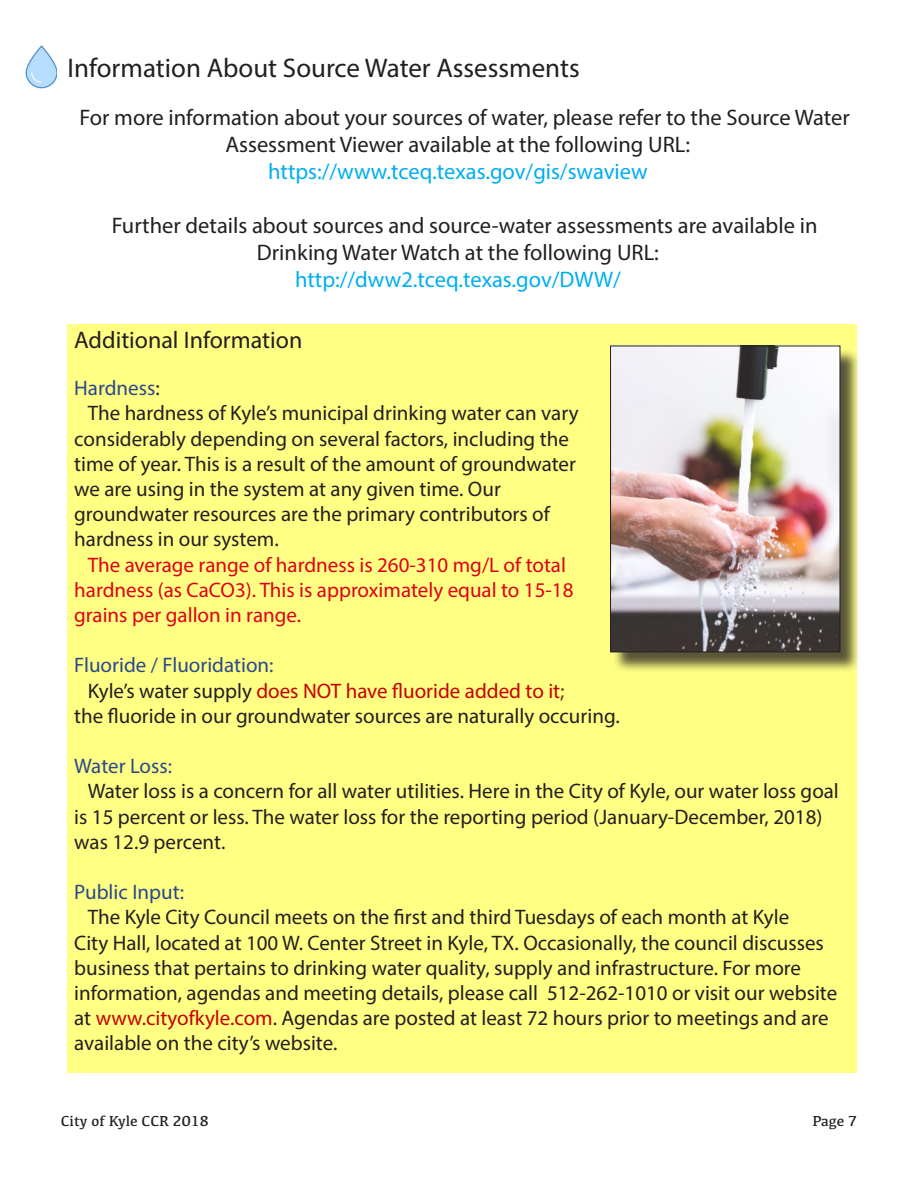
<style>
.page{position:relative;width:918px;height:1188px;background:#fff}
.page>*{position:absolute;margin:0;border:0;box-sizing:border-box;transform-origin:0 0}
.t1{font:27px "Myriad Pro";color:#231f20}
.t2{font:24px "Myriad Pro";color:#231f20}
.t3{font:22.5px "Myriad Pro";color:#231f20}
.t4{font:22.5px "Myriad Pro";color:#00aeef}
.t5{font:21px/25.2px "Myriad Pro";color:#231f20}
.t6{font:21px/25.2px "Myriad Pro";color:#e00017}
.t7{font:21px "Myriad Pro";color:#2a498c}
.t8{font:15px "Kefa";color:#231f20}
.s1{color:#231f20}
.s2{color:#c80000}
.s3{color:#630}
</style>
<div class="page">
<div style="left:68px;top:324px;width:789px;height:748px;background:#ffff84"></div>
<div style="left:613px;top:348px;width:248px;height:325px;background:#231f20;opacity:.75"></div>
<img style="left:612px;top:348px;width:226px;height:302px">
<div style="left:610px;top:346px;width:230px;height:306px;border:1px solid #231f20"></div>
<img style="left:26px;top:45px;width:31px;height:43px">
<p class="t1" style="left:68px;top:51px;width:514px">Information About Source Water Assessments</p>
<p class="t3" style="left:80px;top:104px;width:772px">For more information about your sources of water, please refer to the Source Water</p>
<p class="t3" style="left:226px;top:131px;width:466px">Assessment Viewer available at the following URL:</p>
<p class="t4" style="left:268px;top:158px;width:381px">https://www.tceq.texas.gov/gis/swaview</p>
<p class="t3" style="left:112px;top:212px;width:707px">Further details about sources and source-water assessments are available in</p>
<p class="t3" style="left:257px;top:239px;width:404px">Drinking Water Watch at the following URL:</p>
<p class="t4" style="left:295px;top:266px;width:327px">http://dww2.tceq.texas.gov/DWW/</p>
<p class="t2" style="left:74px;top:326px;width:230px">Additional Information</p>
<p class="t7" style="left:74px;top:375px;width:87px">Hardness<span class="s1">:</span></p>
<p class="t5" style="left:74px;top:401px;width:506px;text-indent:14px">The hardness of Kyle’s municipal drinking water can vary considerably depending on several factors, including the time of year. This is a result of the amount of groundwater we are using in the system at any given time. Our groundwater resources are the primary contributors of hardness in our system.</p>
<p class="t6" style="left:74px;top:552px;width:501px;text-indent:14px">The average range of hardness is 260-310 mg/L of total hardness (as CaCO3). This is approximately equal to 15-18 grains per gallon in range.</p>
<p class="t7" style="left:74px;top:652px;width:201px">Fluoride / Fluoridation:</p>
<p class="t5" style="left:74px;top:678px;width:547px;text-indent:14px">Kyle’s water supply <span class="s2">does NOT have fluoride added to it</span><span class="s3">;<br></span>the fluoride in our groundwater sources are naturally occuring.</p>
<p class="t7" style="left:74px;top:753px;width:99px">Water Loss:</p>
<p class="t5" style="left:74px;top:779px;width:766px;text-indent:14px">Water loss is a concern for all water utilities. Here in the City of Kyle, our water loss goal is 15 percent or less. The water loss for the reporting period (January-December, 2018) was 12.9 percent.</p>
<p class="t7" style="left:74px;top:879px;width:111px">Public Input:</p>
<p class="t5" style="left:74px;top:905px;width:765px;text-indent:14px">The Kyle City Council meets on the first and third Tuesdays of each month at Kyle<br>City Hall, located at 100 W. Center Street in Kyle, TX. Occasionally, the council discusses business that pertains to drinking water quality, supply and infrastructure. For more information, agendas and meeting details, please call 512-262-1010 or visit our website at <span class="s2">www.cityofkyle.com</span>. Agendas are posted at least 72 hours prior to meetings and are available on the city’s website.</p>
<p class="t8" style="left:61px;top:1111px;width:150px">City of Kyle CCR 2018</p>
<p class="t8" style="left:812px;top:1111px;width:46px">Page 7</p>
</div>
